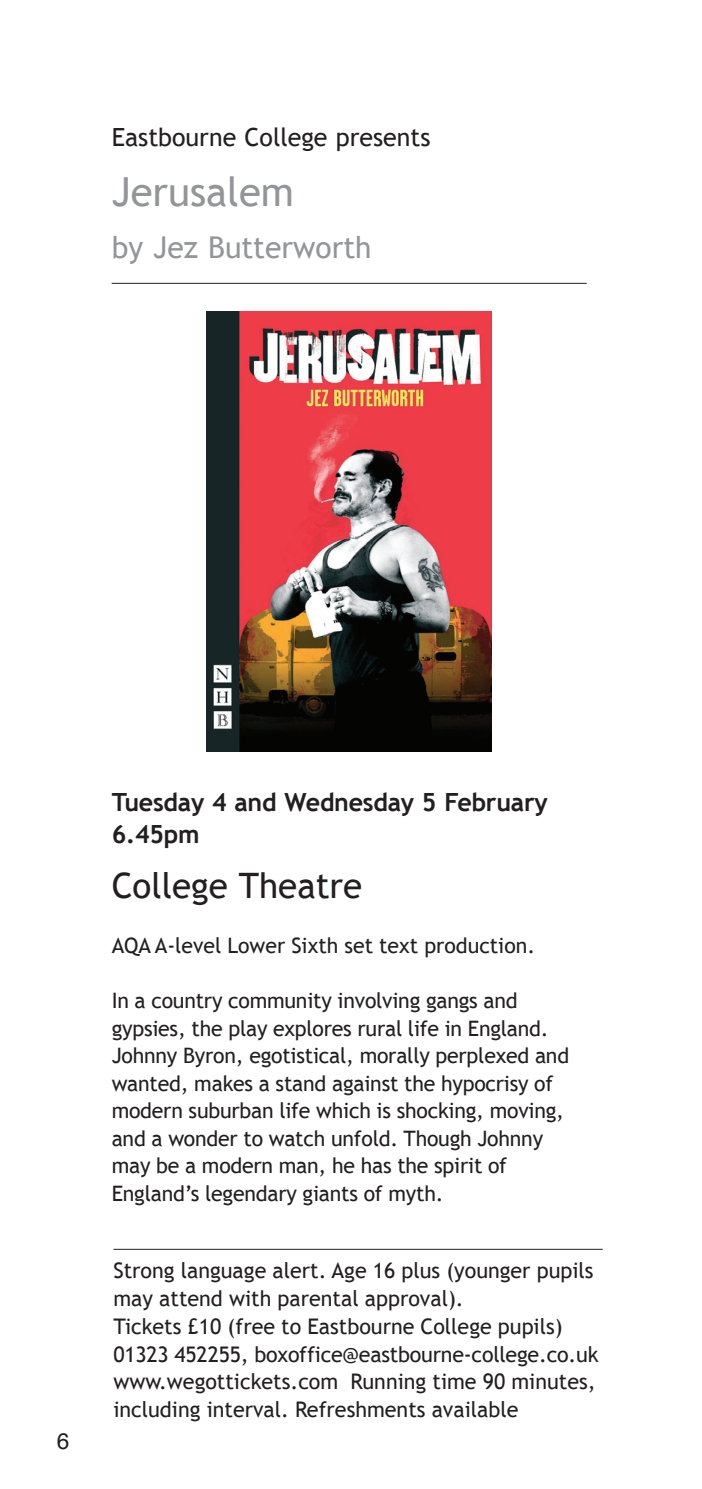
<style>
.page{position:relative;width:702px;height:1489px;background:#fff}
.page>*{position:absolute;margin:0;border:0;box-sizing:border-box;transform-origin:0 0}
.t1{font:40px "Trebuchet MB";color:#939598}
.t2{font:35px "Trebuchet MB";color:#231f20}
.t3{font:30px "Trebuchet MB";color:#939598}
.t4{font:700 25px/32.5px "Trebuchet MB";letter-spacing:-.01em;color:#231f20}
.t5{font:25px "Trebuchet MB";color:#231f20}
.t6{font:22.5px "Helvetica";color:#231f20}
.t7{font:21.5px/27.8px "Trebuchet MB";color:#231f20}
.t8{font:21.25px/27.5px "Trebuchet MB";letter-spacing:-.01em;color:#231f20}
</style>
<div class="page">
<hr style="left:112px;top:283px;width:474px;height:1px;background:#231f20">
<img style="left:206px;top:312px;width:286px;height:439px">
<hr style="left:113px;top:1248px;width:489px;height:1px;background:#231f20">
<p class="t5" style="left:112px;top:122px;width:320px">Eastbourne College presents</p>
<h1 class="t1" style="left:112px;top:168px;width:184px">Jerusalem</h1>
<h3 class="t3" style="left:112px;top:230px;width:261px">by Jez Butterworth</h3>
<p class="t6" style="left:57px;top:1423px;width:14px">6</p>
<p class="t4" style="left:112px;top:785px;width:437px">Tuesday 4 and Wednesday 5 February<br>6.45pm</p>
<h2 class="t2" style="left:112px;top:865px;width:252px">College Theatre</h2>
<p class="t8" style="left:112px;top:932px;width:425px">AQA A-level Lower Sixth set text production.</p>
<p class="t8" style="left:112px;top:987px;width:459px">In a country community involving gangs and gypsies, the play explores rural life in England.<br>Johnny Byron, egotistical, morally perplexed and wanted, makes a stand against the hypocrisy of modern suburban life which is shocking, moving, and a wonder to watch unfold. Though Johnny may be a modern man, he has the spirit of England’s legendary giants of myth.</p>
<p class="t7" style="left:113px;top:1256px;width:486px">Strong language alert. Age 16 plus (younger pupils may attend with parental approval).<br>Tickets £10 (free to Eastbourne College pupils)<br>01323 452255, boxoffice@eastbourne-college.co.uk www.wegottickets.com Running time 90 minutes, including interval. Refreshments available</p>
</div>
